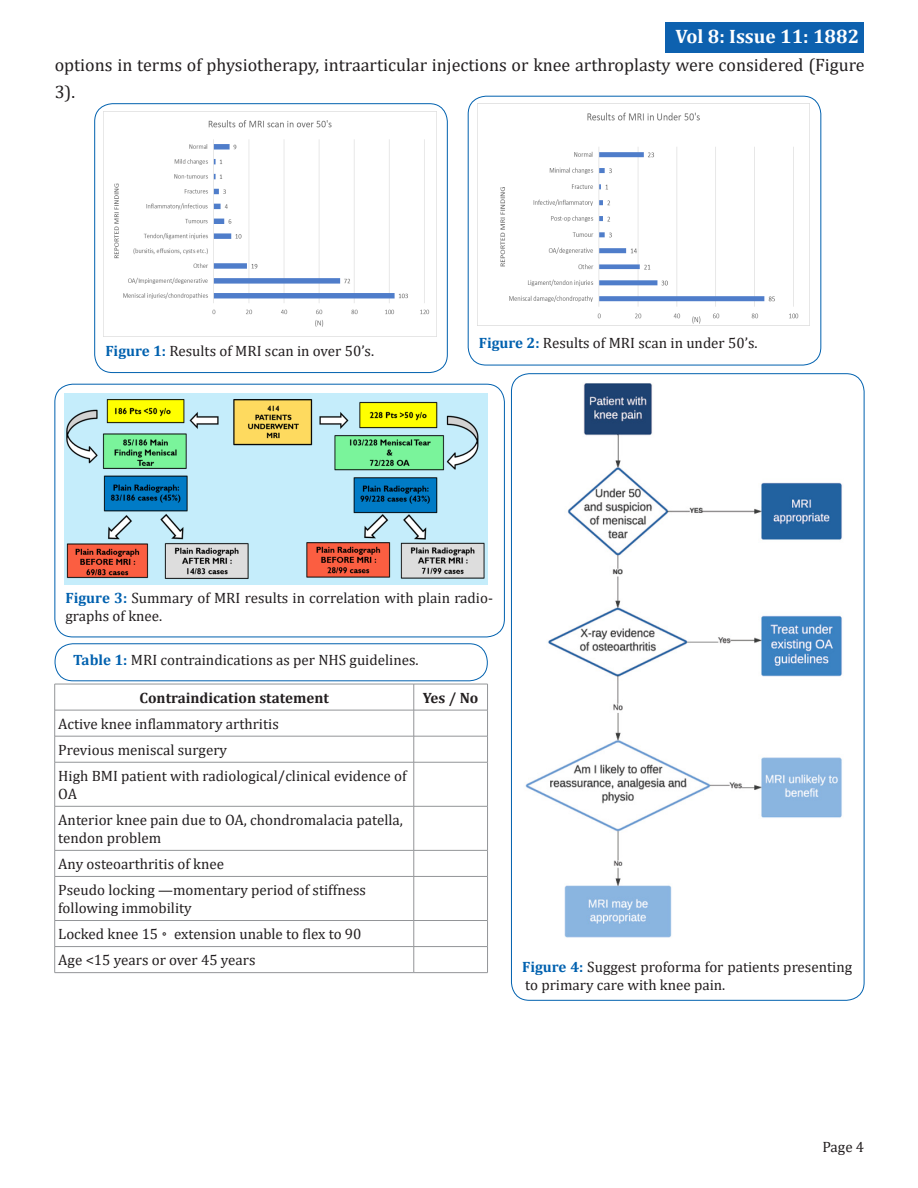
<style>
.page{position:relative;width:918px;height:1188px;background:#fff}
.page>*{position:absolute;margin:0;border:0;box-sizing:border-box;transform-origin:0 0}
.t1{font:700 19.5px "Cambria";color:#fff}
.t2{font:18px/27px "Cambria";color:#231f20}
.t3{font:15px/18px "Cambria";color:#231f20}
.t4{font:700 15px "Cambria";color:#231f20}
.s1{font-weight:700;color:#0061af}
</style>
<div class="page">
<div style="left:666px;top:22px;width:198px;height:30px;background:#0d61af"></div>
<div style="left:94px;top:104px;width:354px;height:269px;border:1px solid #0061af;border-radius:18px"></div>
<img style="left:104px;top:111px;width:332px;height:216px">
<div style="left:468px;top:96px;width:353px;height:269px;border:1px solid #0061af;border-radius:18px"></div>
<img style="left:477px;top:104px;width:333px;height:222px">
<div style="left:55px;top:384px;width:450px;height:253px;border:1px solid #0061af;border-radius:18px"></div>
<img style="left:64px;top:393px;width:423px;height:191px">
<img style="left:525px;top:383px;width:317px;height:555px">
<div style="left:55px;top:644px;width:432px;height:37px;border:1px solid #0061af;border-radius:18px"></div>
<hr style="left:55px;top:684px;width:359px;height:1px;background:#939598">
<hr style="left:414px;top:684px;width:74px;height:1px;background:#939598">
<hr style="left:55px;top:710px;width:359px;height:1px;background:#939598">
<hr style="left:414px;top:710px;width:74px;height:1px;background:#939598">
<hr style="left:55px;top:736px;width:359px;height:1px;background:#939598">
<svg style="left:54px;top:684px;width:1px;height:78px"></svg>
<hr style="left:414px;top:736px;width:74px;height:1px;background:#939598">
<svg style="left:414px;top:684px;width:1px;height:78px"></svg>
<svg style="left:487px;top:685px;width:1px;height:77px"></svg>
<hr style="left:55px;top:762px;width:359px;height:1px;background:#939598">
<hr style="left:54px;top:762px;width:1px;height:44px;background:#939598">
<hr style="left:414px;top:762px;width:74px;height:1px;background:#939598">
<hr style="left:414px;top:762px;width:1px;height:44px;background:#939598">
<hr style="left:487px;top:762px;width:1px;height:44px;background:#939598">
<hr style="left:55px;top:806px;width:359px;height:1px;background:#939598">
<hr style="left:54px;top:806px;width:1px;height:44px;background:#939598">
<hr style="left:414px;top:806px;width:74px;height:1px;background:#939598">
<hr style="left:414px;top:806px;width:1px;height:44px;background:#939598">
<hr style="left:487px;top:806px;width:1px;height:44px;background:#939598">
<hr style="left:55px;top:850px;width:359px;height:1px;background:#939598">
<svg style="left:54px;top:850px;width:1px;height:26px"></svg>
<hr style="left:414px;top:850px;width:74px;height:1px;background:#939598">
<svg style="left:414px;top:851px;width:1px;height:25px"></svg>
<svg style="left:487px;top:850px;width:1px;height:26px"></svg>
<hr style="left:55px;top:876px;width:359px;height:1px;background:#939598">
<hr style="left:54px;top:876px;width:1px;height:44px;background:#939598">
<hr style="left:414px;top:876px;width:74px;height:1px;background:#939598">
<hr style="left:414px;top:876px;width:1px;height:44px;background:#939598">
<hr style="left:487px;top:876px;width:1px;height:44px;background:#939598">
<hr style="left:55px;top:920px;width:359px;height:1px;background:#939598">
<hr style="left:414px;top:920px;width:74px;height:1px;background:#939598">
<hr style="left:55px;top:946px;width:359px;height:1px;background:#939598">
<svg style="left:54px;top:921px;width:1px;height:52px"></svg>
<hr style="left:414px;top:946px;width:74px;height:1px;background:#939598">
<svg style="left:414px;top:921px;width:1px;height:51px"></svg>
<svg style="left:487px;top:921px;width:1px;height:51px"></svg>
<hr style="left:55px;top:972px;width:359px;height:1px;background:#939598">
<hr style="left:414px;top:972px;width:74px;height:1px;background:#939598">
<p class="t1" style="left:676px;top:22px;width:185px">Vol 8: Issue 11: 1882</p>
<p class="t2" style="left:55px;top:51px;width:812px">options in terms of physiotherapy, intraarticular injections or knee arthroplasty were considered (Figure<br>3).</p>
<p class="t3" style="left:105px;top:341px;width:270px"><span class="s1">Figure 1:</span> Results of MRI scan in over 50’s.</p>
<p class="t3" style="left:479px;top:334px;width:280px"><span class="s1">Figure 2:</span> Results of MRI scan in under 50’s.</p>
<p class="t3" style="left:66px;top:589px;width:429px"><span class="s1">Figure 3:</span> Summary of MRI results in correlation with plain radio&shy;graphs of knee.</p>
<p class="t3" style="left:73px;top:650px;width:347px"><span class="s1">Table 1:</span> MRI contraindications as per NHS guidelines.</p>
<p class="t4" style="left:140px;top:687px;width:191px">Contraindication statement</p>
<p class="t4" style="left:423px;top:687px;width:57px">Yes / No</p>
<p class="t3" style="left:58px;top:715px;width:222px">Active knee inflammatory arthritis</p>
<p class="t3" style="left:58px;top:741px;width:170px">Previous meniscal surgery</p>
<p class="t3" style="left:58px;top:767px;width:350px">High BMI patient with radiological/clinical evidence of<br>OA</p>
<p class="t3" style="left:58px;top:811px;width:346px">Anterior knee pain due to OA, chondromalacia patella, tendon problem</p>
<p class="t3" style="left:58px;top:855px;width:167px">Any osteoarthritis of knee</p>
<p class="t3" style="left:58px;top:881px;width:309px">Pseudo locking —momentary period of stiffness following immobility</p>
<p class="t3" style="left:58px;top:925px;width:305px">Locked knee 15◦ extension unable to flex to 90</p>
<p class="t3" style="left:58px;top:951px;width:199px">Age &lt;15 years or over 45 years</p>
<p class="t3" style="left:522px;top:958px;width:331px"><span class="s1">Figure 4:</span> Suggest proforma for patients presenting to primary care with knee pain.</p>
<p class="t3" style="left:822px;top:1138px;width:43px">Page 4</p>
</div>
